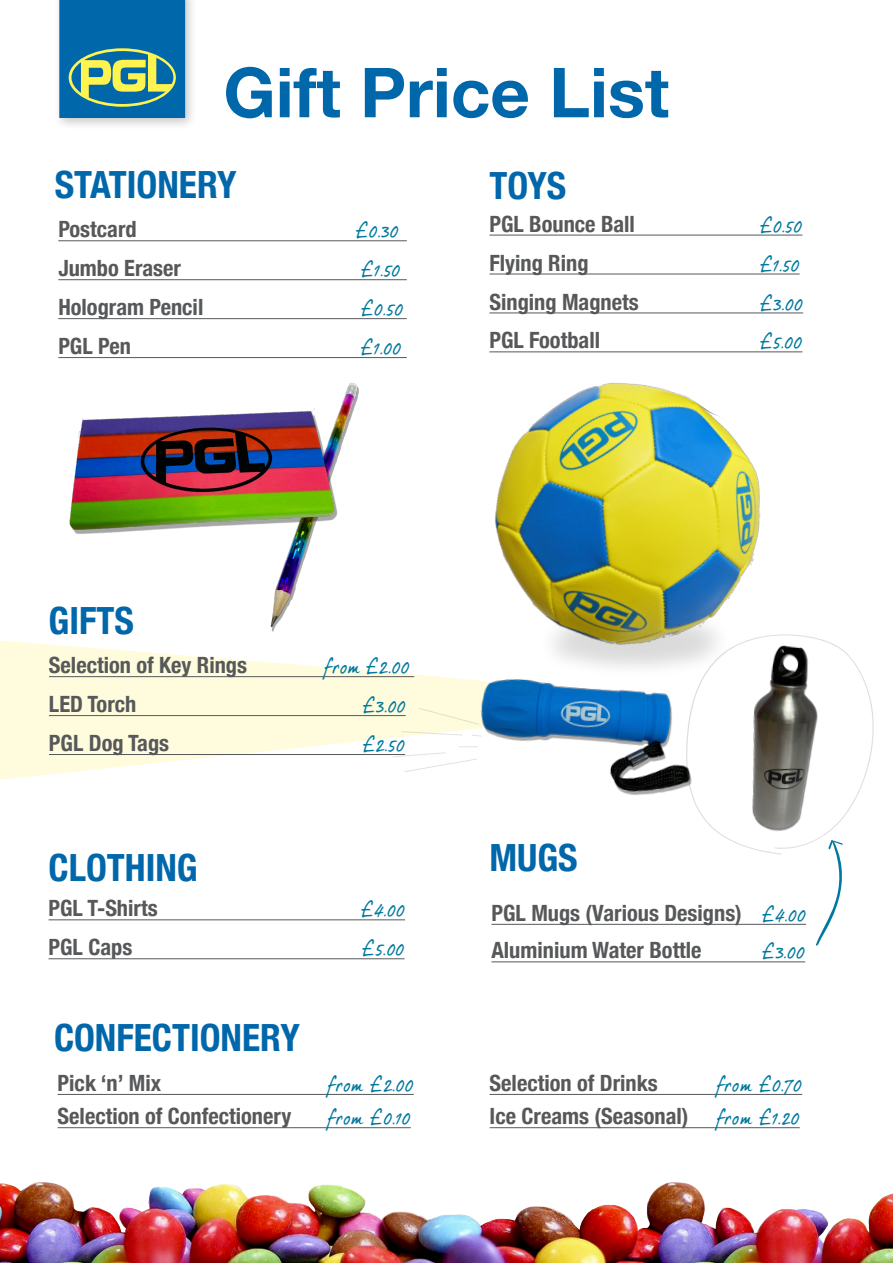
<style>
.page{position:relative;width:893px;height:1263px;background:#fff}
.page>*{position:absolute;margin:0;border:0;box-sizing:border-box;transform-origin:0 0}
.t1{font:700 69px "Helvetica Neue";color:#0067aa}
.t2{font:700 condensed 37.5px "Helvetica Neue";color:#0067aa}
.t3{font:700 condensed 22.35px "Helvetica Neue";color:#57585a}
.t4{font:21.3px "dear Joe 5 CASUAL P";color:#00799f}
.s1{font-family:"dear Joe 5 CASUAL P";font-weight:400;font-stretch:normal;font-size:21.3px;color:#00799f}
</style>
<div class="page">
<svg style="left:0;top:640px;width:460px;height:140px;fill:#fffcdd"></svg>
<img style="left:460px;top:727px;width:226px;height:68px">
<svg style="left:418px;top:708px;width:1px;height:16px"></svg>
<svg style="left:401px;top:731px;width:62px;height:4px"></svg>
<svg style="left:392px;top:746px;width:86px;height:26px"></svg>
<img style="left:0;top:1182px;width:893px;height:81px">
<div style="left:53px;top:0;width:144px;height:130px;background:#231f20;opacity:.25"></div>
<svg style="left:59px;top:0;width:126px;height:118px;background:#2c7f9b"></svg>
<hr style="left:58px;top:1094px;width:356px;height:1px;background:#57585a">
<hr style="left:58px;top:1127px;width:353px;height:1px;background:#57585a">
<hr style="left:490px;top:1094px;width:312px;height:1px;background:#57585a">
<hr style="left:490px;top:1127px;width:310px;height:1px;background:#57585a">
<hr style="left:49px;top:919px;width:356px;height:1px;background:#57585a">
<hr style="left:49px;top:958px;width:356px;height:1px;background:#57585a">
<hr style="left:491px;top:924px;width:315px;height:1px;background:#57585a">
<hr style="left:491px;top:961px;width:314px;height:1px;background:#57585a">
<hr style="left:49px;top:676px;width:365px;height:1px;background:#57585a">
<hr style="left:49px;top:715px;width:357px;height:1px;background:#57585a">
<hr style="left:49px;top:754px;width:356px;height:1px;background:#57585a">
<svg style="left:686px;top:645px;width:188px;height:301px"></svg>
<hr style="left:58px;top:241px;width:349px;height:1px;background:#57585a">
<hr style="left:58px;top:279px;width:349px;height:1px;background:#57585a">
<hr style="left:58px;top:318px;width:349px;height:1px;background:#57585a">
<hr style="left:58px;top:357px;width:349px;height:1px;background:#57585a">
<hr style="left:489px;top:235px;width:313px;height:1px;background:#57585a">
<hr style="left:489px;top:274px;width:311px;height:1px;background:#57585a">
<hr style="left:489px;top:313px;width:314px;height:1px;background:#57585a">
<img style="left:270px;top:382px;width:87px;height:250px">
<img style="left:69px;top:386px;width:290px;height:174px">
<img style="left:419px;top:351px;width:417px;height:376px">
<p class="t1" style="left:223px;top:39px;width:447px">Gift Price List</p>
<p class="t2" style="left:55px;top:153px;width:183px">STATIONERY</p>
<p class="t3" style="left:58px;top:211px;width:80px">Postcard</p>
<p class="t4" style="left:355px;top:218px;width:45px">£0.30</p>
<p class="t3" style="left:58px;top:250px;width:124px">Jumbo Eraser</p>
<p class="t4" style="left:360px;top:256px;width:42px">£1.50</p>
<p class="t3" style="left:58px;top:289px;width:147px">Hologram Pencil</p>
<p class="t4" style="left:360px;top:295px;width:44px">£0.50</p>
<p class="t3" style="left:58px;top:328px;width:74px">PGL Pen</p>
<p class="t4" style="left:360px;top:334px;width:43px">£1.00</p>
<p class="t2" style="left:489px;top:154px;width:78px">TOYS</p>
<p class="t3" style="left:489px;top:205px;width:147px">PGL Bounce Ball</p>
<p class="t4" style="left:759px;top:212px;width:44px">£0.50</p>
<p class="t3" style="left:489px;top:244px;width:101px">Flying Ring</p>
<p class="t4" style="left:759px;top:251px;width:42px">£1.50</p>
<p class="t3" style="left:489px;top:283px;width:151px">Singing Magnets</p>
<p class="t4" style="left:759px;top:290px;width:45px">£3.00</p>
<p class="t3" style="left:489px;top:322px;width:112px">PGL Football</p>
<p class="t4" style="left:759px;top:329px;width:44px">£5.00</p>
<p class="t2" style="left:49px;top:589px;width:87px">GIFTS</p>
<p class="t3" style="left:49px;top:647px;width:200px">Selection of Key Rings</p>
<p class="t4" style="left:324px;top:653px;width:87px">from £2.00</p>
<p class="t3" style="left:49px;top:686px;width:89px">LED Torch</p>
<p class="t4" style="left:362px;top:692px;width:45px">£3.00</p>
<p class="t3" style="left:49px;top:725px;width:122px">PGL Dog Tags</p>
<p class="t4" style="left:362px;top:731px;width:45px">£2.50</p>
<p class="t2" style="left:49px;top:836px;width:151px">CLOTHING</p>
<p class="t3" style="left:49px;top:890px;width:111px">PGL T-Shirts</p>
<p class="t4" style="left:361px;top:897px;width:46px">£4.00</p>
<p class="t3" style="left:49px;top:929px;width:85px">PGL Caps</p>
<p class="t4" style="left:362px;top:935px;width:44px">£5.00</p>
<p class="t2" style="left:54px;top:1007px;width:247px">CONFECTIONERY</p>
<p class="t3" style="left:58px;top:1064px;width:105px">Pick ‘n’ Mix</p>
<p class="t4" style="left:328px;top:1071px;width:88px">from £2.00</p>
<p class="t3" style="left:58px;top:1098px;width:235px">Selection of Confectionery</p>
<p class="t4" style="left:328px;top:1104px;width:85px">from £0.10</p>
<p class="t2" style="left:489px;top:826px;width:90px">MUGS</p>
<p class="t3" style="left:491px;top:894px;width:316px">PGL Mugs (Various Designs) <span class="s1">£4.00</span></p>
<p class="t3" style="left:491px;top:932px;width:212px">Aluminium Water Bottle</p>
<p class="t4" style="left:761px;top:939px;width:45px">£3.00</p>
<p class="t3" style="left:490px;top:1064px;width:170px">Selection of Drinks</p>
<p class="t4" style="left:716px;top:1071px;width:87px">from £0.70</p>
<p class="t3" style="left:490px;top:1098px;width:312px">Ice Creams (Seasonal) <span class="s1">from £1.20</span></p>
</div>
